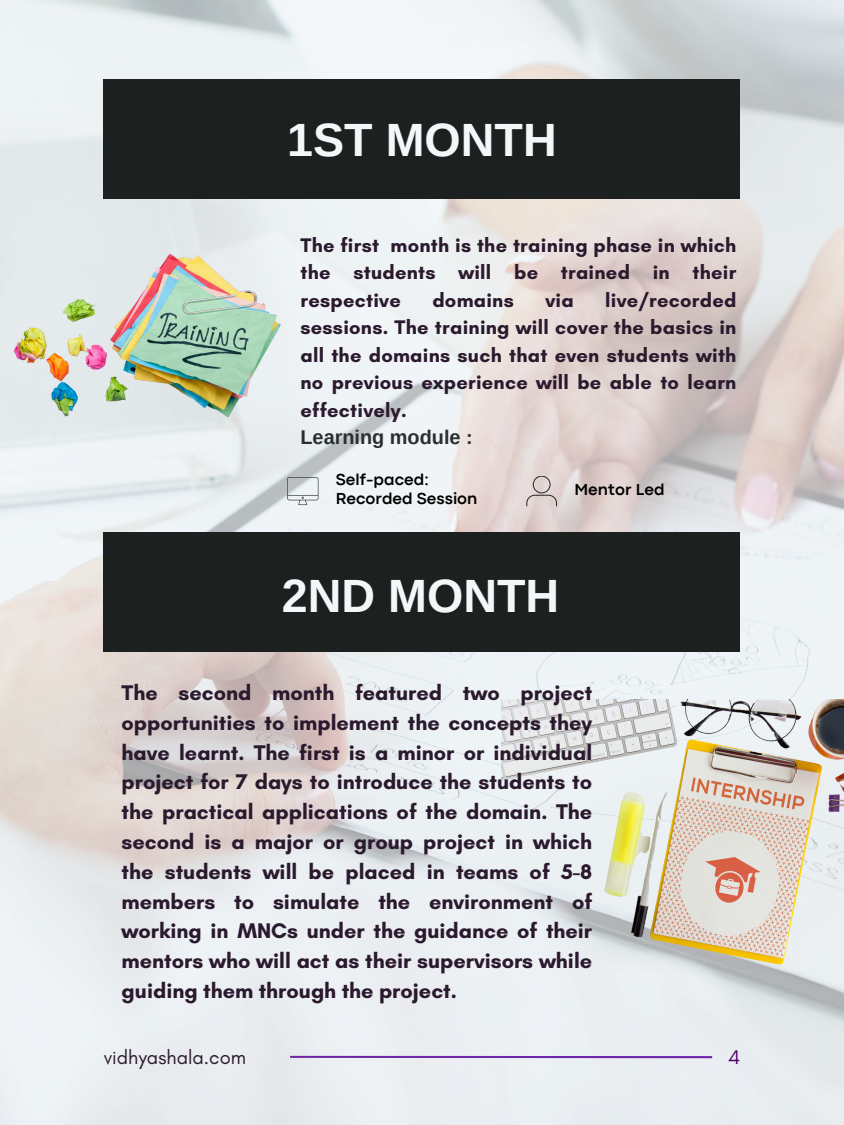
<style>
.page{position:relative;width:844px;height:1125px;background:#fff}
.page>*{position:absolute;margin:0;border:0;box-sizing:border-box;transform-origin:0 0}
.t1{font:700 46.65px "Arimo";color:#f3f7fa}
.t2{font:700 21.6px/29.8px "Glacial Indifference";color:#2b192e;text-align:justify}
.t3{font:700 20.02px/27.6px "Glacial Indifference";letter-spacing:.015em;color:#2b192e;text-align:justify}
.t4{font:20.02px "Glacial Indifference";color:#2b192e}
.t5{font:20.02px "Glacial Indifference";color:#50006c}
.t6{font:700 19.88px "Arimo";color:#2a2e30}
.t7{font:700 16.65px/19.1px "Codec Pro";letter-spacing:.005em;color:#000}
</style>
<div class="page">
<img style="left:0;top:0;width:844px;height:1125px">
<div style="left:104px;top:80px;width:636px;height:119px;background:#1c2120"></div>
<div style="left:104px;top:533px;width:636px;height:119px;background:#1c2120"></div>
<hr style="left:290px;top:1056px;width:422px;height:2px;background:#6f25a7">
<svg style="left:287px;top:477px;width:31px;height:28px"></svg>
<svg style="left:526px;top:476px;width:31px;height:30px"></svg>
<img style="left:0;top:226px;width:300px;height:214px">
<img style="left:501px;top:700px;width:343px;height:268px">
<h1 class="t1" style="left:287px;top:114px;width:271px">1ST MONTH</h1>
<h2 class="t3" style="left:300px;top:231px;width:437px">The first month is the training phase in which the students will be trained in their respective</h2>
<h2 class="t3" style="left:300px;top:286px;width:437px;text-indent:305px">live/recorded sessions. The training will cover the basics in all the domains such that even students with no previous experience will be able to learn effectively.</h2>
<h2 class="t6" style="left:300px;top:426px;width:174px">Learning module :</h2>
<h2 class="t3" style="left:432px;top:286px;width:83px">domains</h2>
<h2 class="t3" style="left:545px;top:286px;width:30px">via</h2>
<p class="t7" style="left:336px;top:471px;width:143px">Self-paced:<br>Recorded Session</p>
<h3 class="t7" style="left:574px;top:481px;width:91px">Mentor Led</h3>
<h2 class="t1" style="left:282px;top:570px;width:279px">2ND MONTH</h2>
<p class="t2" style="left:122px;top:678px;width:472px">The second month featured two project opportunities to implement the concepts they have learnt. The first is a minor or individual project for 7 days to introduce the students to the practical applications of the domain. The second is a major or group project in which the students will be placed in teams of 5-8 members to simulate the environment of working in MNCs under the guidance of their mentors who will act as their supervisors while guiding them through the project.</p>
<p class="t4" style="left:104px;top:1045px;width:144px">vidhyashala.com</p>
<p class="t5" style="left:728px;top:1045px;width:14px">4</p>
</div>
